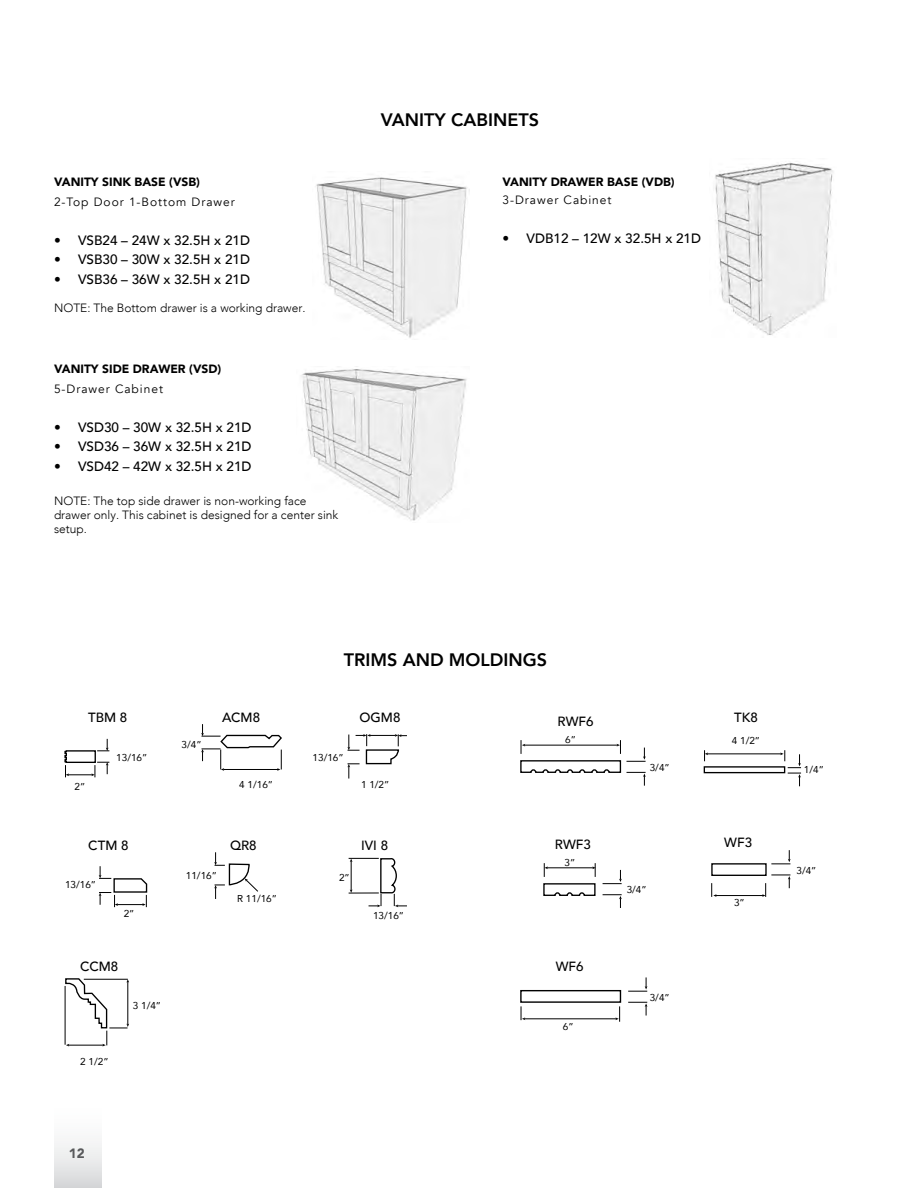
<style>
.page{position:relative;width:918px;height:1188px;background:#fff}
.page>*{position:absolute;margin:0;border:0;box-sizing:border-box;transform-origin:0 0}
.t1{font:800 18px "Avenir";color:#000}
.t2{font:500 13.5px "Avenir";color:#000}
.t3{font:900 13.5px "Avenir";color:#58595b}
.t4{font:500 13.35px "Avenir";color:#000}
.t5{font:300 12px/14.4px "Avenir";color:#000}
.t6{font:900 12px "Avenir";color:#000}
.t7{font:12px "Avenir";letter-spacing:.08em;color:#000}
.t8{font:10.05px "Avenir";color:#000}
</style>
<div class="page">
<div style="left:54px;top:1095px;width:48px;height:93px;background:linear-gradient(to bottom,#fff,#dcddde)"></div>
<svg style="left:99px;top:866px;width:49px;height:41px"></svg>
<svg style="left:64px;top:739px;width:45px;height:38px"></svg>
<svg style="left:201px;top:724px;width:81px;height:47px"></svg>
<svg style="left:347px;top:734px;width:60px;height:45px"></svg>
<svg style="left:64px;top:978px;width:65px;height:69px"></svg>
<hr style="left:349px;top:858px;width:30px;height:1px;background:#000">
<hr style="left:349px;top:893px;width:30px;height:1px;background:#000">
<svg style="left:350px;top:859px;width:3px;height:34px"></svg>
<svg style="left:369px;top:857px;width:38px;height:50px"></svg>
<svg style="left:214px;top:852px;width:44px;height:47px"></svg>
<div style="left:520px;top:990px;width:101px;height:13px;border:1px solid #000"></div>
<hr style="left:524px;top:1019px;width:92px;height:1px;background:#000">
<svg style="left:521px;top:1006px;width:4px;height:14px"></svg>
<svg style="left:615px;top:1006px;width:5px;height:16px"></svg>
<svg style="left:628px;top:1002px;width:19px;height:14px"></svg>
<svg style="left:628px;top:977px;width:19px;height:15px"></svg>
<svg style="left:520px;top:740px;width:126px;height:46px"></svg>
<div style="left:704px;top:766px;width:81px;height:7px;border:1px solid #000"></div>
<hr style="left:707px;top:754px;width:74px;height:1px;background:#000">
<svg style="left:704px;top:750px;width:4px;height:11px"></svg>
<svg style="left:780px;top:750px;width:21px;height:36px"></svg>
<div style="left:711px;top:863px;width:56px;height:13px;border:1px solid #000"></div>
<svg style="left:771px;top:850px;width:20px;height:15px"></svg>
<hr style="left:716px;top:895px;width:47px;height:1px;background:#000">
<svg style="left:711px;top:883px;width:6px;height:14px"></svg>
<svg style="left:762px;top:875px;width:29px;height:22px"></svg>
<svg style="left:543px;top:883px;width:53px;height:13px"></svg>
<svg style="left:603px;top:894px;width:19px;height:14px"></svg>
<svg style="left:603px;top:870px;width:19px;height:14px"></svg>
<hr style="left:547px;top:868px;width:46px;height:1px;background:#000">
<svg style="left:544px;top:863px;width:4px;height:14px"></svg>
<svg style="left:592px;top:863px;width:4px;height:14px"></svg>
<img style="left:301px;top:366px;width:166px;height:155px">
<img style="left:316px;top:177px;width:151px;height:161px">
<img style="left:715px;top:162px;width:118px;height:173px">
<p class="t6" style="left:54px;top:172px;width:147px">VANITY SINK BASE (VSB)</p>
<p class="t7" style="left:54px;top:194px;width:182px">2-Top Door 1-Bottom Drawer</p>
<p class="t2" style="left:54px;top:228px;width:198px">• VSB24 – 24W x 32.5H x 21D</p>
<p class="t2" style="left:54px;top:248px;width:198px">• VSB30 – 30W x 32.5H x 21D</p>
<p class="t2" style="left:54px;top:267px;width:198px">• VSB36 – 36W x 32.5H x 21D</p>
<p class="t5" style="left:54px;top:300px;width:253px">NOTE: The Bottom drawer is a working drawer.</p>
<p class="t6" style="left:54px;top:359px;width:169px">VANITY SIDE DRAWER (VSD)</p>
<p class="t7" style="left:54px;top:381px;width:111px">5-Drawer Cabinet</p>
<p class="t2" style="left:54px;top:415px;width:199px">• VSD30 – 30W x 32.5H x 21D</p>
<p class="t2" style="left:54px;top:435px;width:199px">• VSD36 – 36W x 32.5H x 21D</p>
<p class="t2" style="left:54px;top:454px;width:199px">• VSD42 – 42W x 32.5H x 21D</p>
<p class="t5" style="left:54px;top:493px;width:286px">NOTE: The top side drawer is non-working face drawer only. This cabinet is designed for a center sink setup.</p>
<h1 class="t1" style="left:381px;top:106px;width:160px">VANITY CABINETS</h1>
<p class="t6" style="left:503px;top:172px;width:174px">VANITY DRAWER BASE (VDB)</p>
<p class="t7" style="left:503px;top:193px;width:111px">3-Drawer Cabinet</p>
<p class="t2" style="left:503px;top:227px;width:200px">• VDB12 – 12W x 32.5H x 21D</p>
<h1 class="t1" style="left:344px;top:646px;width:205px">TRIMS AND MOLDINGS</h1>
<p class="t4" style="left:88px;top:706px;width:41px">TBM 8</p>
<p class="t8" style="left:182px;top:736px;width:21px">3/4”</p>
<p class="t4" style="left:222px;top:706px;width:39px">ACM8</p>
<p class="t4" style="left:360px;top:706px;width:42px">OGM8</p>
<p class="t4" style="left:558px;top:710px;width:38px">RWF6</p>
<p class="t8" style="left:565px;top:731px;width:12px">6”</p>
<p class="t4" style="left:734px;top:706px;width:25px">TK8</p>
<p class="t8" style="left:732px;top:732px;width:30px">4 1/2”</p>
<p class="t8" style="left:116px;top:749px;width:33px">13/16”</p>
<p class="t8" style="left:313px;top:749px;width:33px">13/16”</p>
<p class="t8" style="left:650px;top:760px;width:21px">3/4”</p>
<p class="t8" style="left:804px;top:762px;width:21px">1/4”</p>
<p class="t8" style="left:75px;top:778px;width:12px">2”</p>
<p class="t8" style="left:239px;top:777px;width:35px">4 1/16”</p>
<p class="t8" style="left:361px;top:777px;width:30px">1 1/2”</p>
<p class="t4" style="left:88px;top:834px;width:42px">CTM 8</p>
<p class="t4" style="left:230px;top:834px;width:28px">QR8</p>
<p class="t4" style="left:361px;top:834px;width:28px">IVI 8</p>
<p class="t4" style="left:555px;top:833px;width:38px">RWF3</p>
<p class="t4" style="left:724px;top:831px;width:29px">WF3</p>
<p class="t8" style="left:65px;top:877px;width:33px">13/16”</p>
<p class="t8" style="left:186px;top:868px;width:33px">11/16”</p>
<p class="t8" style="left:237px;top:890px;width:41px">R 11/16”</p>
<p class="t8" style="left:339px;top:870px;width:12px">2”</p>
<p class="t8" style="left:565px;top:854px;width:12px">3”</p>
<p class="t8" style="left:627px;top:881px;width:21px">3/4”</p>
<p class="t8" style="left:734px;top:894px;width:12px">3”</p>
<p class="t8" style="left:797px;top:862px;width:21px">3/4”</p>
<p class="t8" style="left:124px;top:906px;width:12px">2”</p>
<p class="t8" style="left:373px;top:907px;width:33px">13/16”</p>
<p class="t4" style="left:80px;top:955px;width:39px">CCM8</p>
<p class="t4" style="left:556px;top:955px;width:29px">WF6</p>
<p class="t8" style="left:133px;top:997px;width:30px">3 1/4”</p>
<p class="t8" style="left:650px;top:989px;width:21px">3/4”</p>
<p class="t8" style="left:563px;top:1018px;width:12px">6”</p>
<p class="t8" style="left:80px;top:1053px;width:30px">2 1/2”</p>
<p class="t3" style="left:69px;top:1142px;width:17px">12</p>
</div>
